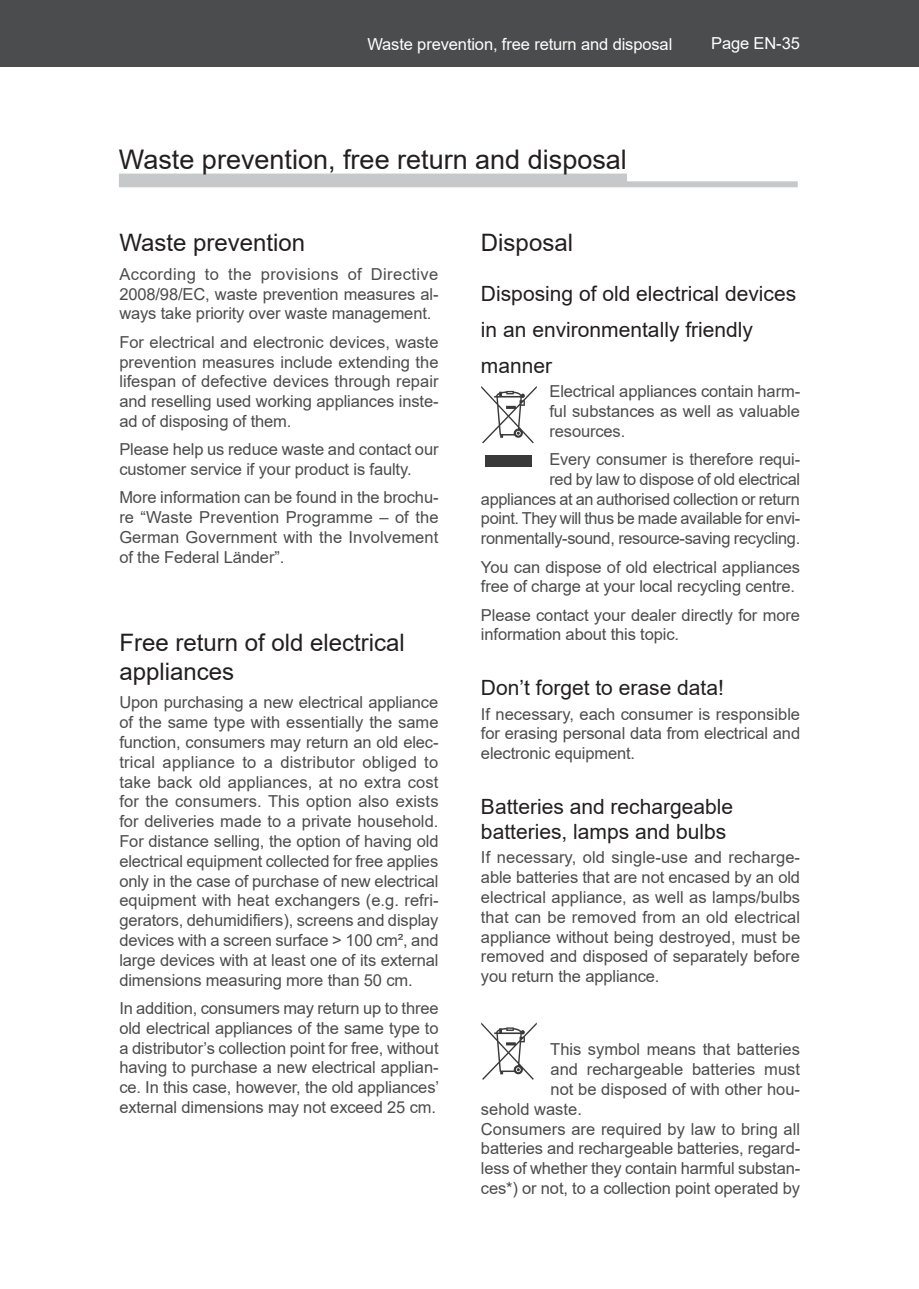
<style>
.page{position:relative;width:919px;height:1289px;background:#fff}
.page>*{position:absolute;margin:0;border:0;box-sizing:border-box;transform-origin:0 0}
.t1{font:27px "Arial";color:#231f20}
.t2{font:24px/28.8px "Arial";color:#231f20}
.t3{font:21px/36px "Arial";color:#231f20}
.t4{font:16.5px/19.8px "Arial";letter-spacing:-.01em;color:#4b4c4d;text-align:justify}
.t5{font:16.5px "Arial";letter-spacing:-.01em;color:#fff}
</style>
<div class="page">
<div style="left:13px;top:0;width:905px;height:67px;background:#4b4c4d"></div>
<div style="left:0;top:0;width:13px;height:67px;background:#4b4c4d"></div>
<svg style="left:481px;top:386px;width:55px;height:57px"></svg>
<div style="left:486px;top:455px;width:46px;height:11px;background:#3a3939"></div>
<svg style="left:481px;top:1022px;width:55px;height:57px"></svg>
<div style="left:119px;top:173px;width:508px;height:12px;background:#c7c8ca"></div>
<div style="left:119px;top:181px;width:678px;height:6px;background:#c7c8ca"></div>
<p class="t5" style="left:367px;top:33px;width:306px">Waste prevention, free return and disposal</p>
<p class="t5" style="left:711px;top:32px;width:90px">Page EN-35</p>
<h1 class="t1" style="left:119px;top:140px;width:509px">Waste prevention, free return and disposal</h1>
<h2 class="t2" style="left:119px;top:228px;width:187px">Waste prevention</h2>
<p class="t4" style="left:119px;top:264px;width:321px">According to the provisions of Directive 2008/98/EC, waste prevention measures al&shy;ways take priority over waste management.</p>
<p class="t4" style="left:119px;top:332px;width:321px">For electrical and electronic devices, waste prevention measures include extending the lifespan of defective devices through repair and reselling used working appliances inste&shy;ad of disposing of them.</p>
<p class="t4" style="left:119px;top:439px;width:321px">Please help us reduce waste and contact our customer service if your product is faulty.</p>
<p class="t4" style="left:119px;top:487px;width:321px">More information can be found in the brochu&shy;re “Waste Prevention Programme – of the German Government with the Involvement of the Federal Länder”.</p>
<h2 class="t2" style="left:119px;top:628px;width:287px">Free return of old electrical appliances</h2>
<p class="t4" style="left:119px;top:692px;width:321px">Upon purchasing a new electrical appliance of the same type with essentially the same function, consumers may return an old elec&shy;trical appliance to a distributor obliged to take back old appliances, at no extra cost for the consumers. This option also exists for deliveries made to a private household.<br>For distance selling, the option of having old electrical equipment collected for free applies only in the case of purchase of new electrical equipment with heat exchangers (e.g. refri&shy;gerators, dehumidifiers), screens and display devices with a screen surface &gt; 100 cm², and large devices with at least one of its external dimensions measuring more than 50 cm.</p>
<p class="t4" style="left:119px;top:998px;width:321px">In addition, consumers may return up to three old electrical appliances of the same type to a distributor’s collection point for free, without having to purchase a new electrical applian&shy;ce. In this case, however, the old appliances’ external dimensions may not exceed 25 cm.</p>
<h2 class="t2" style="left:481px;top:228px;width:94px">Disposal</h2>
<p class="t3" style="left:481px;top:275px;width:317px">Disposing of old electrical devices in an environmentally friendly manner</p>
<p class="t4" style="left:549px;top:381px;width:252px">Electrical appliances contain harm&shy;ful substances as well as valuable resources.</p>
<p class="t4" style="left:481px;top:449px;width:321px;text-align:right">Every consumer is therefore requi-<br>red by law to dispose of old electrical appliances at an authorised collection or return point. They will thus be made available for envi&shy;ronmentally-sound, resource-saving recycling.</p>
<p class="t4" style="left:481px;top:556px;width:321px">You can dispose of old electrical appliances free of charge at your local recycling centre.</p>
<p class="t4" style="left:481px;top:605px;width:320px">Please contact your dealer directly for more information about this topic.</p>
<p class="t3" style="left:481px;top:670px;width:244px">Don’t forget to erase data!</p>
<p class="t4" style="left:481px;top:703px;width:321px">If necessary, each consumer is responsible for erasing personal data from electrical and electronic equipment.</p>
<p class="t3" style="left:481px;top:794px;width:254px;line-height:25.2px">Batteries and rechargeable batteries, lamps and bulbs</p>
<p class="t4" style="left:481px;top:847px;width:321px">If necessary, old single-use and recharge&shy;able batteries that are not encased by an old electrical appliance, as well as lamps/bulbs that can be removed from an old electrical appliance without being destroyed, must be removed and disposed of separately before you return the appliance.</p>
<p class="t4" style="left:550px;top:1039px;width:251px">This symbol means that batteries</p>
<p class="t4" style="left:550px;top:1059px;width:251px">and rechargeable batteries must</p>
<p class="t4" style="left:550px;top:1079px;width:251px">not be disposed of with other hou-</p>
<p class="t4" style="left:481px;top:1098px;width:102px">sehold waste.</p>
<p class="t4" style="left:481px;top:1118px;width:321px">Consumers are required by law to bring all</p>
<p class="t4" style="left:481px;top:1138px;width:321px">batteries and rechargeable batteries, regard-</p>
<p class="t4" style="left:481px;top:1158px;width:321px">less of whether they contain harmful substan-</p>
<p class="t4" style="left:481px;top:1178px;width:321px">ces*) or not, to a collection point operated by</p>
</div>
